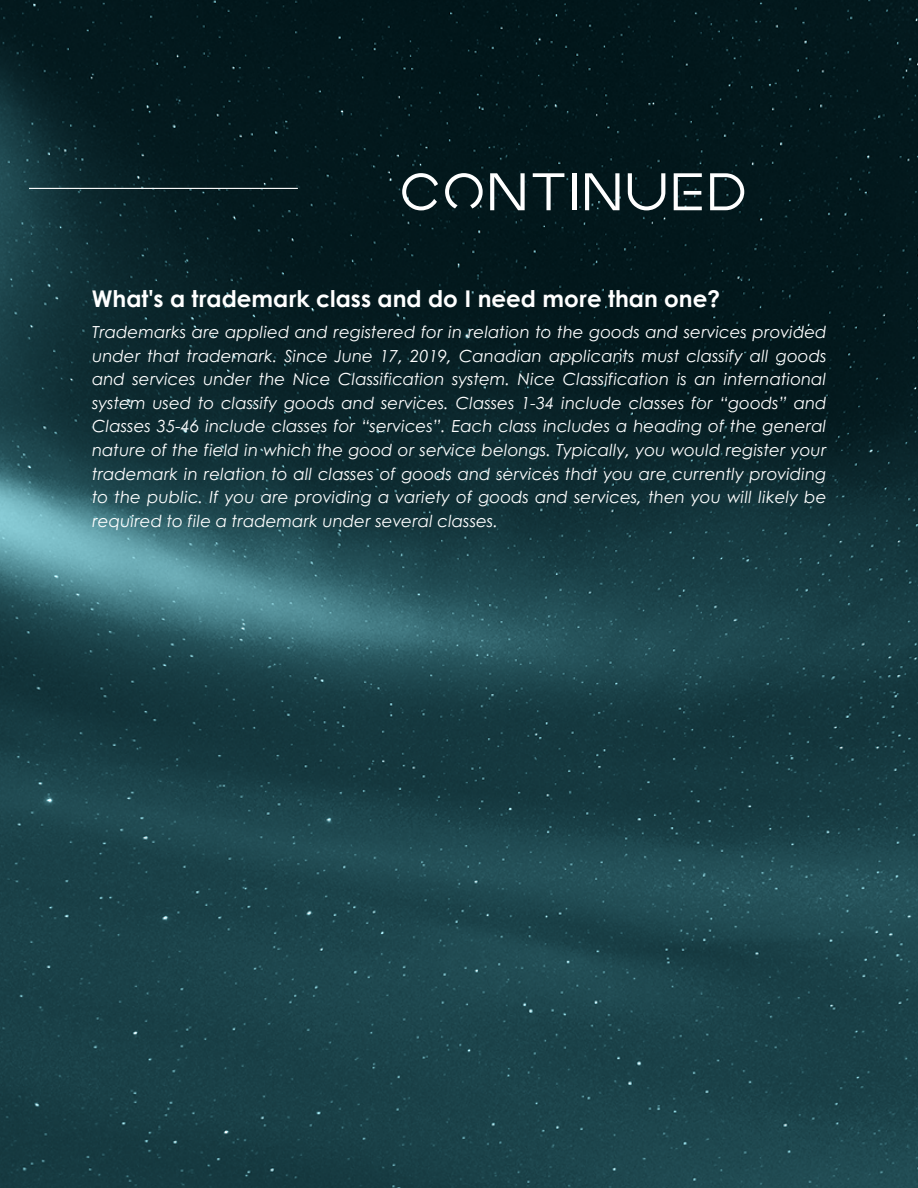
<style>
.page{position:relative;width:918px;height:1188px;background:#fff}
.page>*{position:absolute;margin:0;border:0;box-sizing:border-box;transform-origin:0 0}
.t1{font:59.25px "Earth Orbiter";color:#fff}
.t2{font:700 23.1px "Century Gothic";color:#fff}
.t3{font:italic 16.65px/23.7px "Century Gothic";color:#fff;text-align:justify}
</style>
<div class="page">
<img style="left:0;top:0;width:918px;height:1188px">
<hr style="left:29px;top:188px;width:269px;height:1px;background:#fff">
<p class="t1" style="left:399px;top:162px;width:350px">CONTINUED</p>
<p class="t2" style="left:92px;top:282px;width:630px">What's a trademark class and do I need more than one?</p>
<p class="t3" style="left:92px;top:319px;width:736px">Trademarks are applied and registered for in relation to the goods and services provided under that trademark. Since June 17, 2019, Canadian applicants must classify all goods and services under the Nice Classification system. Nice Classification is an international system used to classify goods and services. Classes 1-34 include classes for “goods” and Classes 35-46 include classes for “services”. Each class includes a heading of the general nature of the field in which the good or service belongs. Typically, you would register your trademark in relation to all classes of goods and services that you are currently providing to the public. If you are providing a variety of goods and services, then you will likely be required to file a trademark under several classes.</p>
</div>
